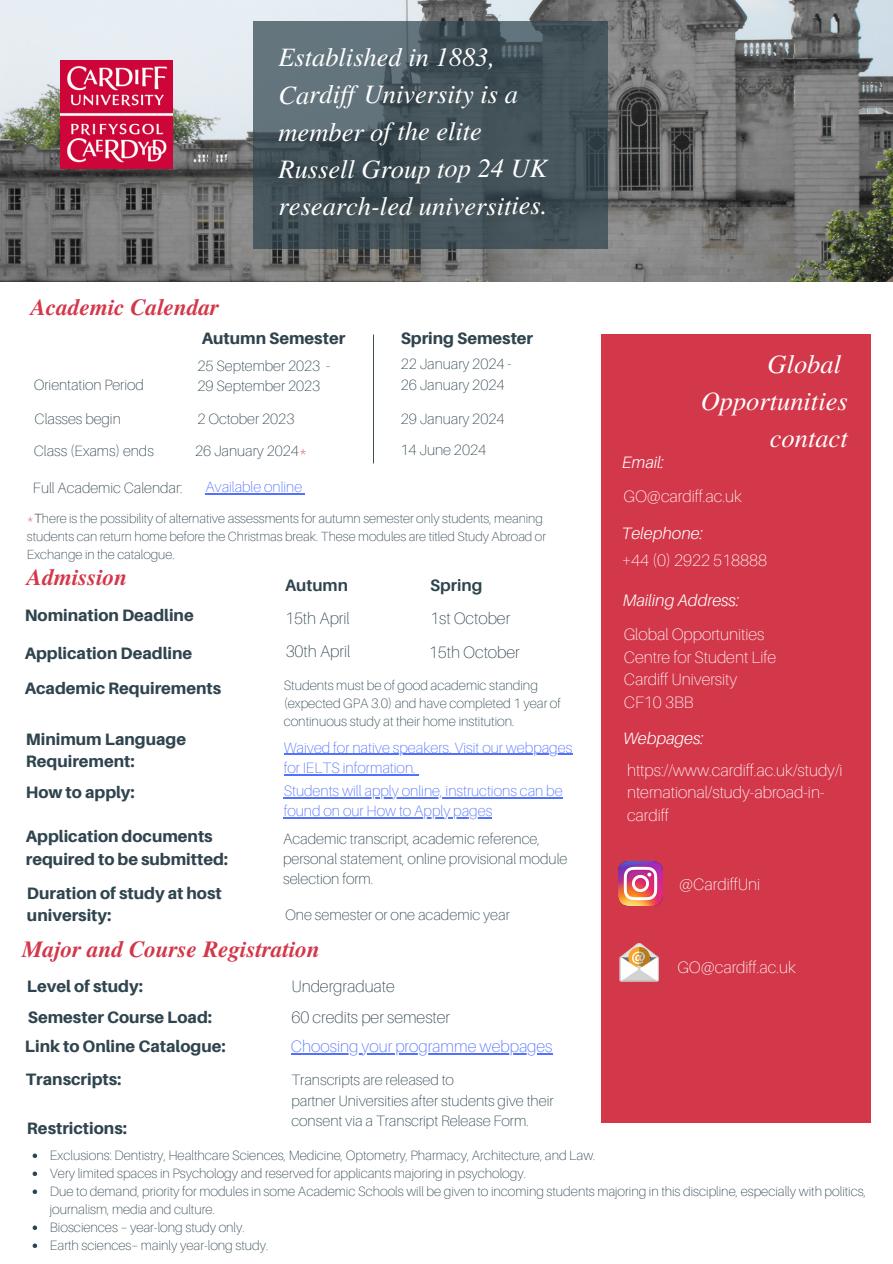
<style>
.page{position:relative;width:893px;height:1264px;background:#fff}
.page>*{position:absolute;margin:0;border:0;box-sizing:border-box;transform-origin:0 0}
.t1{font:italic 26.4px/37px "Te X Gyre Termes";color:#fff;text-align:right}
.t2{font:italic 700 23.1px "Te X Gyre Termes";color:#d3374a}
.t3{font:800 16.5px/22.5px "Aileron";color:#2f444e}
.t4{font:100 16.5px/22.5px "Aileron";color:#fff}
.t5{font:100 16.5px "Aileron";color:#2f444e}
.t6{font:italic 300 16.5px "Aileron";color:#fff}
.t7{font:100 16.5px "Aileron";color:#5271ff}
.t8{font:700 16.5px "Aileron";color:#2f444e}
.t9{font:100 15px/20.2px "Aileron";color:#2f444e}
.t10{font:100 15px/20.2px "Aileron";color:#5271ff}
.t11{font:100 14.85px/20.2px "Aileron";color:#2f444e}
.t12{font:100 14.85px "Aileron";color:#5271ff}
.t13{font:100 13.5px/18px "Aileron";color:#2f444e}
.t14{font:100 13.2px/18px "Aileron";color:#2f444e}
.s1{color:#d3374a}
.s2{color:#000}
</style>
<div class="page">
<img style="left:0;top:0;width:892px;height:282px">
<div style="left:601px;top:334px;width:269px;height:788px;background:#d3374a"></div>
<img style="left:619px;top:861px;width:43px;height:44px">
<svg style="left:373px;top:334px;width:1px;height:129px"></svg>
<svg style="left:619px;top:943px;width:39px;height:38px"></svg>
<hr style="left:291px;top:1053px;width:261px;height:1px;background:#5271ff">
<hr style="left:283px;top:754px;width:289px;height:1px;background:#5271ff">
<hr style="left:283px;top:774px;width:135px;height:1px;background:#5271ff">
<hr style="left:283px;top:797px;width:279px;height:1px;background:#5271ff">
<hr style="left:283px;top:817px;width:209px;height:1px;background:#5271ff">
<hr style="left:205px;top:493px;width:100px;height:1px;background:#5271ff">
<svg style="left:33px;top:1153px;width:4px;height:4px"></svg>
<svg style="left:33px;top:1171px;width:4px;height:4px"></svg>
<svg style="left:33px;top:1189px;width:4px;height:4px"></svg>
<svg style="left:33px;top:1225px;width:4px;height:4px"></svg>
<svg style="left:33px;top:1243px;width:4px;height:4px"></svg>
<img style="left:60px;top:60px;width:112px;height:108px">
<svg style="left:253px;top:21px;width:354px;height:227px;background:#48575e"></svg>
<h1 class="t1" style="left:278px;top:37px;width:271px;text-align:left">Established in 1883,<br>Cardif University is a member of the elite<br>Russell Group top 24 UK research-led universities.</h1>
<h2 class="t2" style="left:31px;top:290px;width:190px">Academic Calendar</h2>
<p class="t3" style="left:202px;top:327px;width:145px">Autumn Semester</p>
<p class="t11" style="left:34px;top:374px;width:111px">Orientation Period</p>
<p class="t11" style="left:34px;top:402px;width:122px;line-height:32.7px">Classes begin<br>Class (Exams) ends</p>
<p class="t11" style="left:197px;top:355px;width:134px">25 September 2023 -<br>29 September 2023</p>
<p class="t11" style="left:197px;top:408px;width:98px">2 October 2023</p>
<p class="t11" style="left:195px;top:440px;width:113px">26 January 2024<span class="s1">*</span></p>
<p class="t11" style="left:33px;top:477px;width:151px">Full Academic Calendar:</p>
<p class="t12" style="left:205px;top:478px;width:98px">Available online</p>
<p class="t3" style="left:400px;top:327px;width:134px">Spring Semester</p>
<p class="t11" style="left:400px;top:353px;width:112px">22 January 2024 -<br>26 January 2024</p>
<p class="t11" style="left:400px;top:402px;width:106px;line-height:31.2px">29 January 2024<br>14 June 2024</p>
<p class="t14" style="left:27px;top:509px;width:520px"><span class="s1">*</span><span class="s2">T</span>here is the possibility of alternative assessments for autumn semester only students, meaning students can return home before the Christmas break. These modules are titled Study Abroad or<br>Exchange in the catalogue.</p>
<h2 class="t2" style="left:27px;top:560px;width:102px">Admission</h2>
<p class="t8" style="left:285px;top:575px;width:64px">Autumn</p>
<p class="t8" style="left:430px;top:575px;width:54px">Spring</p>
<p class="t3" style="left:25px;top:603px;width:170px">Nomination Deadline</p>
<p class="t5" style="left:285px;top:607px;width:66px">15th April</p>
<p class="t5" style="left:430px;top:607px;width:82px">1st October</p>
<p class="t3" style="left:25px;top:641px;width:169px">Application Deadline</p>
<p class="t3" style="left:25px;top:676px;width:198px">Academic Requirements</p>
<p class="t5" style="left:286px;top:641px;width:66px">30th April</p>
<p class="t5" style="left:429px;top:641px;width:92px">15th October</p>
<p class="t13" style="left:283px;top:675px;width:279px">Students must be of good academic standing (expected GPA 3.0) and have completed 1 year of continuous study at their home institution.</p>
<p class="t3" style="left:26px;top:727px;width:162px">Minimum Language<br>Requirement:</p>
<p class="t10" style="left:283px;top:737px;width:290px">Waived for native speakers. Visit our webpages for IELTS information.</p>
<p class="t3" style="left:26px;top:780px;width:110px">How to apply:</p>
<p class="t10" style="left:283px;top:780px;width:280px">Students will apply online, instructions can be found on our How to Apply pages</p>
<p class="t3" style="left:26px;top:824px;width:204px">Application documents required to be submitted:</p>
<p class="t9" style="left:283px;top:827px;width:286px">Academic transcript, academic reference, personal statement, online provisional module selection form.</p>
<p class="t3" style="left:27px;top:881px;width:196px">Duration of study at host university:</p>
<p class="t9" style="left:285px;top:903px;width:226px">One semester or one academic year</p>
<h2 class="t2" style="left:22px;top:931px;width:299px">Major and Course Registration</h2>
<p class="t3" style="left:27px;top:974px;width:117px">Level of study:</p>
<p class="t5" style="left:291px;top:975px;width:105px">Undergraduate</p>
<p class="t3" style="left:28px;top:1005px;width:186px">Semester Course Load:</p>
<p class="t5" style="left:291px;top:1006px;width:160px">60 credits per semester</p>
<p class="t3" style="left:25px;top:1034px;width:202px">Link to Online Catalogue:</p>
<p class="t7" style="left:291px;top:1036px;width:263px">Choosing your programme webpages</p>
<p class="t3" style="left:26px;top:1067px;width:97px">Transcripts:</p>
<p class="t9" style="left:291px;top:1069px;width:263px">Transcripts are released to<br>partner Universities after students give their consent via a Transcript Release Form.</p>
<p class="t3" style="left:27px;top:1116px;width:101px">Restrictions:</p>
<p class="t6" style="left:622px;top:452px;width:43px">Email:</p>
<h1 class="t1" style="left:700px;top:344px;width:148px">Global<br>Opportunities contact</h1>
<p class="t4" style="left:623px;top:484px;width:120px">GO@cardiff.ac.uk</p>
<p class="t6" style="left:621px;top:523px;width:83px">Telephone:</p>
<p class="t4" style="left:622px;top:549px;width:146px">+44 (0) 2922 518888</p>
<p class="t6" style="left:622px;top:590px;width:118px">Mailing Address:</p>
<p class="t4" style="left:623px;top:622px;width:154px">Global Opportunities<br>Centre for Student Life<br>Cardiff University<br>CF10 3BB</p>
<p class="t6" style="left:623px;top:727px;width:82px">Webpages:</p>
<p class="t4" style="left:627px;top:758px;width:217px">https://www.cardiff.ac.uk/study/i nternational/study-abroad-in&shy;cardiff</p>
<p class="t4" style="left:679px;top:872px;width:82px">@CardiffUni</p>
<p class="t4" style="left:677px;top:955px;width:120px">GO@cardiff.ac.uk</p>
<p class="t13" style="left:50px;top:1146px;width:817px">Exclusions: Dentistry, Healthcare Sciences, Medicine, Optometry, Pharmacy, Architecture, and Law.<br>Very limited spaces in Psychology and reserved for applicants majoring in psychology.<br>Due to demand, priority for modules in some Academic Schools will be given to incoming students majoring in this discipline, especially with politics, journalism, media and culture.<br>Biosciences – year-long study only.<br>Earth sciences– mainly year-long study.</p>
</div>
